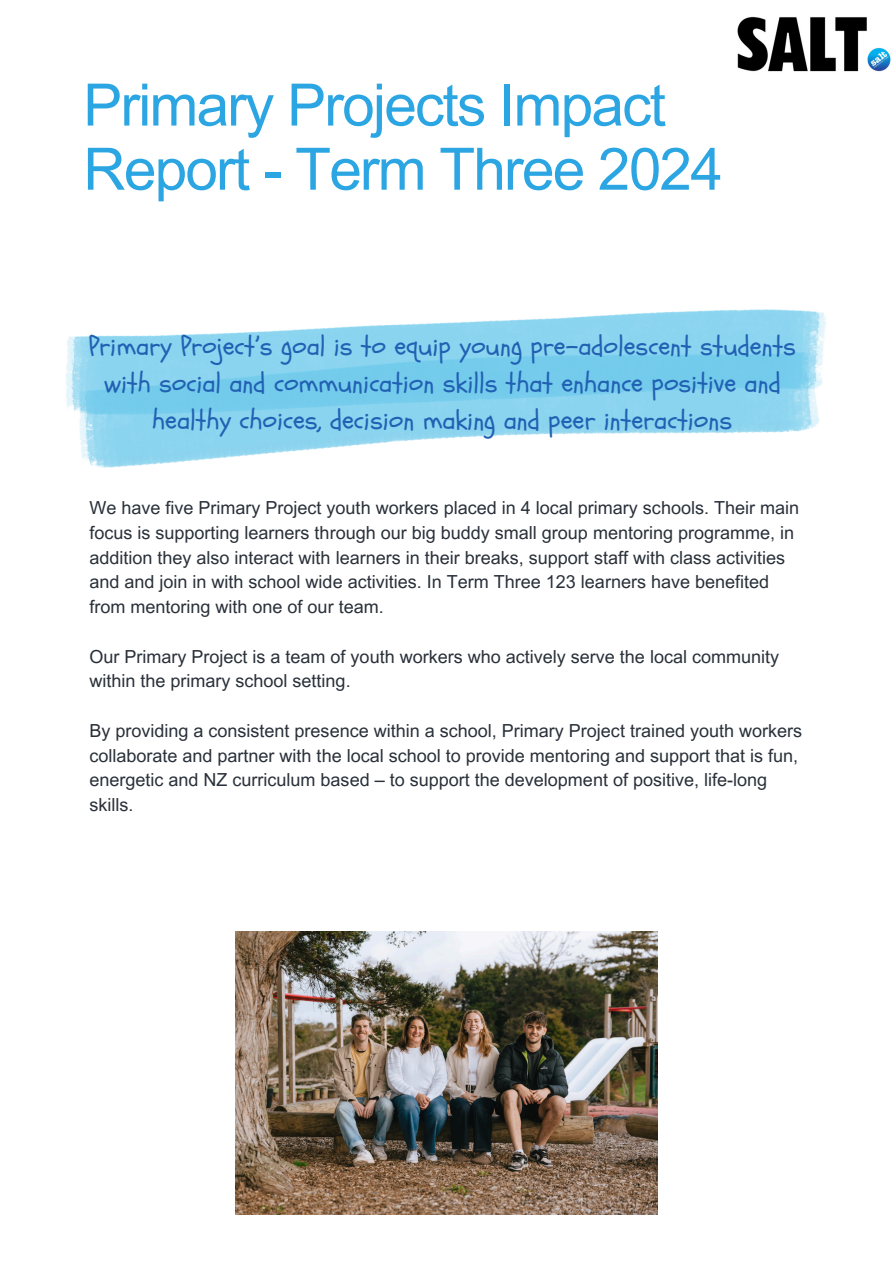
<style>
.page{position:relative;width:894px;height:1264px;background:#fff}
.page>*{position:absolute;margin:0;border:0;box-sizing:border-box;transform-origin:0 0}
.t1{font:58.5px/64.2px "Arial MT Pro";letter-spacing:-.03em;color:#2ca6e2}
.t2{font:27px/37.2px "Schoolbell";color:#2161b3;text-align:center}
.t3{font:18px/24.8px "Arial MT Pro";color:#293039}
</style>
<div class="page">
<img style="left:737px;top:16px;width:154px;height:56px">
<img style="left:65px;top:310px;width:761px;height:158px">
<img style="left:235px;top:931px;width:422px;height:283px">
<p class="t1" style="left:83px;top:80px;width:641px">Primary Projects Impact<br>Report - Term Three 2024</p>
<p class="t2" style="left:88px;top:327px;width:708px">Primary Project’s goal is to equip young pre-adolescent students with social and communication skills that enhance positive and healthy choices, decision making and peer interactions</p>
<h1 class="t3" style="left:89px;top:497px;width:711px">We have five Primary Project youth workers placed in 4 local primary schools. Their main focus is supporting learners through our big buddy small group mentoring programme, in addition they also interact with learners in their breaks, support staff with class activities and and join in with school wide activities. In Term Three 123 learners have benefited from mentoring with one of our team.</h1>
<p class="t3" style="left:89px;top:646px;width:691px">Our Primary Project is a team of youth workers who actively serve the local community within the primary school setting.</p>
<h2 class="t3" style="left:89px;top:720px;width:714px">By providing a consistent presence within a school, Primary Project trained youth workers collaborate and partner with the local school to provide mentoring and support that is fun, energetic and NZ curriculum based – to support the development of positive, life-long skills.</h2>
</div>
